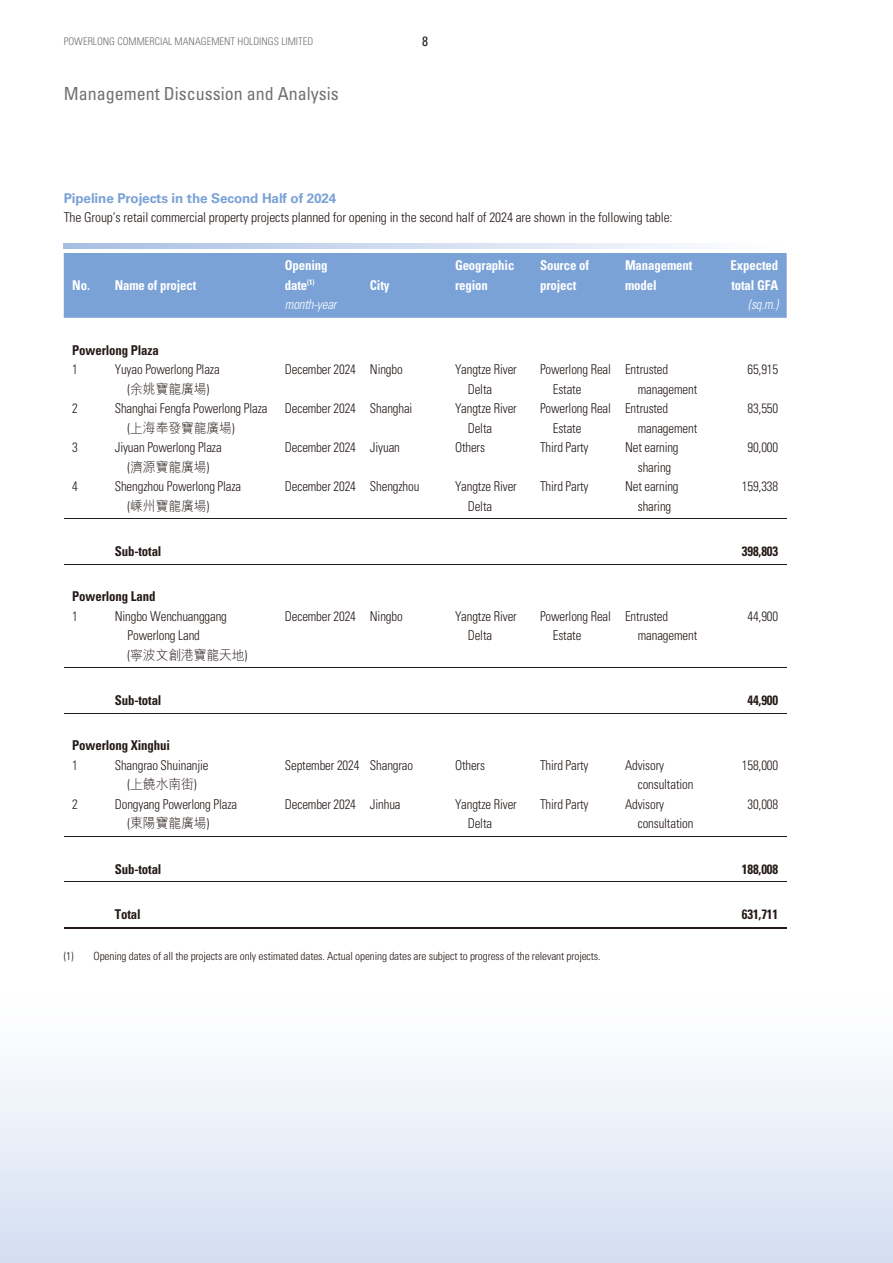
<style>
.page{position:relative;width:893px;height:1263px;background:#fff}
.page>*{position:absolute;margin:0;border:0;box-sizing:border-box;transform-origin:0 0}
.t1{font:condensed 18px "Univers LT Std";color:#717171}
.t2{font:300 condensed 13.5px/19.5px "Univers LT Std";letter-spacing:-.01em;color:#231916;scale:.95 1}
.t3{font:300 condensed 13.5px "Univers LT Std";letter-spacing:-.01em;color:#231916}
.t4{font:700 condensed 13.5px "Univers LT Std";letter-spacing:-.01em;color:#231916;scale:.95 1}
.t5{font:700 condensed 13.5px/19.5px "Univers LT Std";letter-spacing:-.01em;color:#fff;scale:.95 1}
.t6{font:13.5px "M Hei HK Light E Ten B5 H";letter-spacing:-.01em;color:#231916;scale:.95 1}
.t7{font:700 13.5px "Univers LT Std";letter-spacing:-.01em;color:#7aa2d6}
.t8{font:italic 300 condensed 13.5px "Univers LT Std";letter-spacing:-.01em;color:#fff;scale:.95 1}
.t9{font:condensed 13.5px "Univers LT Std";color:#231916}
.t10{font:300 condensed 11.25px "Univers LT Std";letter-spacing:-.01em;color:#231916}
.t11{font:300 condensed 10.5px "Univers LT Std";color:#717171}
.s1{font-family:"Univers LT Std";font-weight:300;font-stretch:condensed}
</style>
<div class="page">
<div style="left:0;top:960px;width:893px;height:303px;background:linear-gradient(to bottom,#fff,#d5dff2)"></div>
<div style="left:64px;top:253px;width:723px;height:65px;background:#7aa2d6"></div>
<svg style="left:64px;top:244px;width:627px;height:5px;background:#cedaef"></svg>
<hr style="left:64px;top:519px;width:723px;height:1px;background:#231916">
<hr style="left:64px;top:564px;width:723px;height:1px;background:#231916">
<hr style="left:64px;top:667px;width:723px;height:1px;background:#231916">
<hr style="left:64px;top:713px;width:723px;height:1px;background:#231916">
<hr style="left:64px;top:836px;width:723px;height:1px;background:#231916">
<hr style="left:64px;top:881px;width:723px;height:1px;background:#231916">
<hr style="left:64px;top:927px;width:723px;height:1px;background:#231916">
<p class="t11" style="left:64px;top:36px;width:251px">POWERLONG COMMERCIAL MANAGEMENT HOLDINGS LIMITED</p>
<p class="t9" style="left:422px;top:35px;width:7px">8</p>
<h1 class="t1" style="left:64px;top:85px;width:276px">Management Discussion and Analysis</h1>
<p class="t7" style="left:64px;top:191px;width:274px">Pipeline Projects in the Second Half of 2024</p>
<p class="t3" style="left:64px;top:211px;width:610px">The Group’s retail commercial property projects planned for opening in the second half of 2024 are shown in the following table:</p>
<p class="t5" style="left:72px;top:276px;width:132px">No. Name of project</p>
<p class="t5" style="left:285px;top:256px;width:46px">Opening date<sup>(1)</sup></p>
<p class="t5" style="left:370px;top:276px;width:22px">City</p>
<p class="t5" style="left:455px;top:256px;width:64px">Geographic region</p>
<p class="t5" style="left:540px;top:256px;width:53px">Source of project</p>
<p class="t5" style="left:625px;top:256px;width:72px">Management model</p>
<p class="t5" style="left:731px;top:256px;width:52px">Expected total GFA</p>
<p class="t8" style="left:285px;top:298px;width:56px">month-year</p>
<p class="t8" style="left:748px;top:298px;width:33px">(sq.m.)</p>
<p class="t4" style="left:72px;top:343px;width:93px">Powerlong Plaza</p>
<p class="t2" style="left:72px;top:360px;width:7px">1</p>
<p class="t2" style="left:115px;top:360px;width:112px">Yuyao Powerlong Plaza</p>
<p class="t6" style="left:128px;top:383px;width:88px"><span class="s1">(</span>余姚寶龍廣場<span class="s1">)</span></p>
<p class="t2" style="left:285px;top:360px;width:126px">December 2024 Ningbo</p>
<p class="t2" style="left:468px;top:360px;width:53px;text-indent:-13px">Yangtze River<br>Delta</p>
<p class="t2" style="left:553px;top:360px;width:63px;text-indent:-13px">Powerlong Real<br>Estate</p>
<p class="t2" style="left:638px;top:360px;width:64px;text-indent:-13px">Entrusted management</p>
<p class="t2" style="left:747px;top:360px;width:34px">65,915</p>
<p class="t2" style="left:72px;top:399px;width:7px">2</p>
<p class="t2" style="left:115px;top:399px;width:162px">Shanghai Fengfa Powerlong Plaza</p>
<p class="t6" style="left:128px;top:422px;width:114px"><span class="s1">(</span>上海奉發寶龍廣場<span class="s1">)</span></p>
<p class="t2" style="left:285px;top:399px;width:136px">December 2024 Shanghai</p>
<p class="t2" style="left:468px;top:399px;width:53px;text-indent:-13px">Yangtze River<br>Delta</p>
<p class="t2" style="left:553px;top:399px;width:63px;text-indent:-13px">Powerlong Real<br>Estate</p>
<p class="t2" style="left:638px;top:399px;width:64px;text-indent:-13px">Entrusted management</p>
<p class="t2" style="left:747px;top:399px;width:34px">83,550</p>
<p class="t2" style="left:72px;top:438px;width:7px">3</p>
<p class="t2" style="left:115px;top:438px;width:114px">Jiyuan Powerlong Plaza</p>
<p class="t6" style="left:128px;top:461px;width:88px"><span class="s1">(</span>濟源寶龍廣場<span class="s1">)</span></p>
<p class="t2" style="left:285px;top:438px;width:123px">December 2024 Jiyuan</p>
<p class="t2" style="left:455px;top:438px;width:33px">Others</p>
<p class="t2" style="left:540px;top:438px;width:53px">Third Party</p>
<p class="t2" style="left:625px;top:438px;width:58px;text-align:center">Net earning sharing</p>
<p class="t2" style="left:747px;top:438px;width:34px">90,000</p>
<p class="t2" style="left:72px;top:477px;width:7px">4</p>
<p class="t2" style="left:115px;top:477px;width:135px">Shengzhou Powerlong Plaza</p>
<p class="t6" style="left:128px;top:500px;width:88px"><span class="s1">(</span>嵊州寶龍廣場<span class="s1">)</span></p>
<p class="t2" style="left:285px;top:477px;width:143px">December 2024 Shengzhou</p>
<p class="t2" style="left:468px;top:477px;width:53px;text-indent:-13px">Yangtze River<br>Delta</p>
<p class="t2" style="left:540px;top:477px;width:53px">Third Party</p>
<p class="t2" style="left:625px;top:477px;width:58px;text-align:center">Net earning sharing</p>
<p class="t2" style="left:742px;top:477px;width:40px">159,338</p>
<p class="t4" style="left:115px;top:545px;width:51px">Sub-total</p>
<p class="t4" style="left:742px;top:545px;width:40px">398,803</p>
<p class="t4" style="left:72px;top:590px;width:89px">Powerlong Land</p>
<p class="t2" style="left:72px;top:607px;width:7px">1</p>
<p class="t2" style="left:128px;top:607px;width:106px;text-indent:-13px">Ningbo Wenchuanggang<br>Powerlong Land</p>
<p class="t6" style="left:128px;top:650px;width:128px"><span class="s1">(</span>寧波文創港寶龍天地<span class="s1">)</span></p>
<p class="t2" style="left:285px;top:607px;width:126px">December 2024 Ningbo</p>
<p class="t2" style="left:468px;top:607px;width:53px;text-indent:-13px">Yangtze River<br>Delta</p>
<p class="t2" style="left:553px;top:607px;width:63px;text-indent:-13px">Powerlong Real<br>Estate</p>
<p class="t2" style="left:638px;top:607px;width:64px;text-indent:-13px">Entrusted management</p>
<p class="t2" style="left:747px;top:607px;width:34px">44,900</p>
<p class="t4" style="left:115px;top:693px;width:51px">Sub-total</p>
<p class="t4" style="left:747px;top:693px;width:34px">44,900</p>
<p class="t4" style="left:72px;top:739px;width:104px">Powerlong Xinghui</p>
<p class="t2" style="left:72px;top:756px;width:7px">1</p>
<p class="t2" style="left:115px;top:756px;width:100px">Shangrao Shuinanjie</p>
<p class="t6" style="left:128px;top:779px;width:74px"><span class="s1">(</span>上饒水南街<span class="s1">)</span></p>
<p class="t2" style="left:285px;top:756px;width:137px">September 2024 Shangrao</p>
<p class="t2" style="left:455px;top:756px;width:33px">Others</p>
<p class="t2" style="left:540px;top:756px;width:53px">Third Party</p>
<p class="t2" style="left:638px;top:756px;width:60px;text-indent:-13px">Advisory consultation</p>
<p class="t2" style="left:742px;top:756px;width:40px">158,000</p>
<p class="t2" style="left:72px;top:795px;width:7px">2</p>
<p class="t2" style="left:115px;top:795px;width:130px">Dongyang Powerlong Plaza</p>
<p class="t6" style="left:128px;top:818px;width:88px"><span class="s1">(</span>東陽寶龍廣場<span class="s1">)</span></p>
<p class="t2" style="left:285px;top:795px;width:123px">December 2024 Jinhua</p>
<p class="t2" style="left:468px;top:795px;width:53px;text-indent:-13px">Yangtze River<br>Delta</p>
<p class="t2" style="left:540px;top:795px;width:53px">Third Party</p>
<p class="t2" style="left:638px;top:795px;width:60px;text-indent:-13px">Advisory consultation</p>
<p class="t2" style="left:747px;top:795px;width:34px">30,008</p>
<p class="t4" style="left:115px;top:862px;width:51px">Sub-total</p>
<p class="t4" style="left:742px;top:862px;width:40px">188,008</p>
<p class="t4" style="left:115px;top:908px;width:29px">Total</p>
<p class="t4" style="left:742px;top:908px;width:40px">631,711</p>
<p class="t10" style="left:64px;top:950px;width:538px">(1) Opening dates of all the projects are only estimated dates. Actual opening dates are subject to progress of the relevant projects.</p>
</div>
